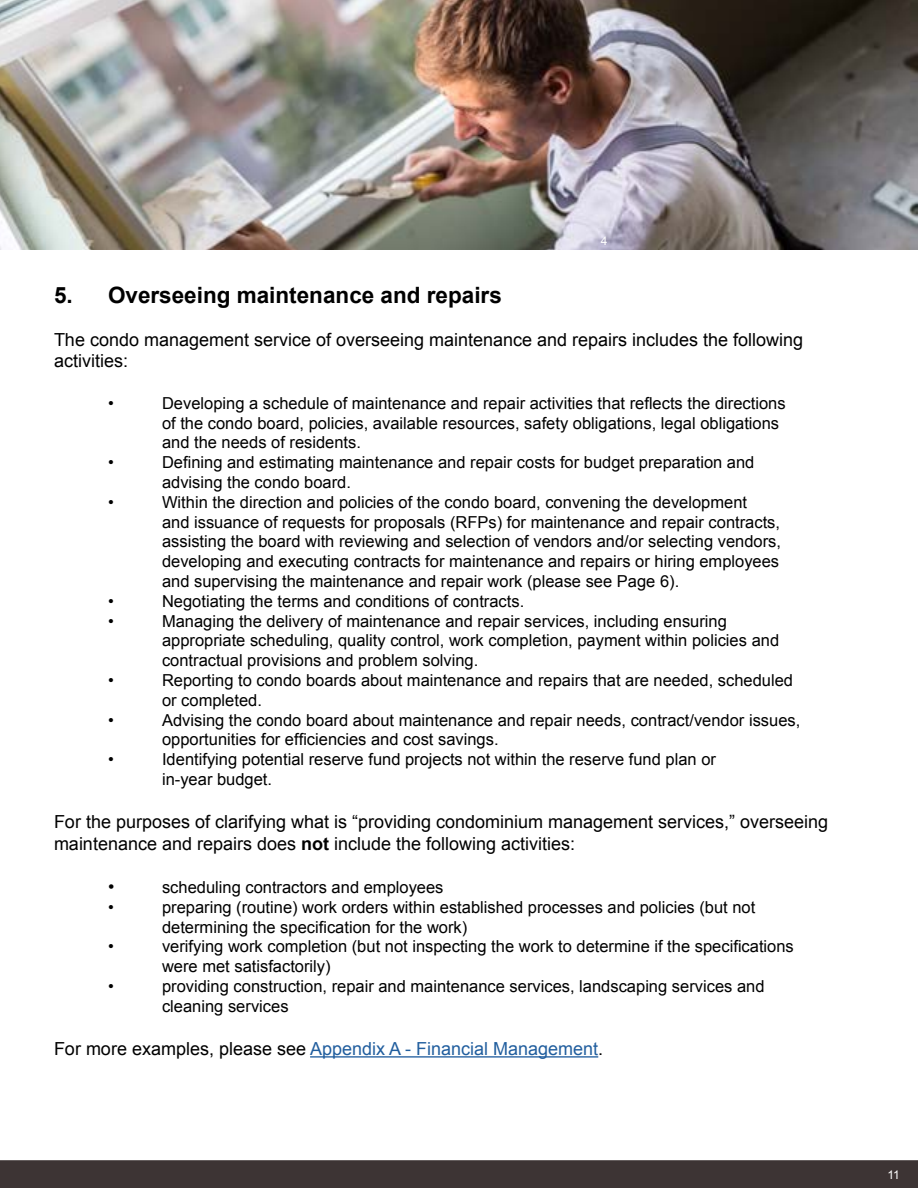
<style>
.page{position:relative;width:918px;height:1188px;background:#fff}
.page>*{position:absolute;margin:0;border:0;box-sizing:border-box;transform-origin:0 0}
.t1{font:700 22.5px "Arial";color:#000}
.t2{font:18px/21.6px "Arial";color:#000}
.t3{font:18px "Arial";color:#215e9e}
.t4{font:16.5px/19.8px "Arial";color:#000}
.t5{font:12px "Arial";color:#fff}
.s1{font-weight:700}
.s2{color:#000}
</style>
<div class="page">
<hr style="left:310px;top:1056px;width:288px;height:2px;background:#215e9e">
<img style="left:0;top:0;width:918px;height:250px">
<div style="left:1px;top:1161px;width:916px;height:26px;background:#3d3434"></div>
<div style="left:0;top:1160px;width:918px;height:28px;border:2px solid #3d3434"></div>
<p class="t5" style="left:601px;top:233px;width:8px">4</p>
<h1 class="t1" style="left:54px;top:280px;width:449px">5. Overseeing maintenance and repairs</h1>
<p class="t2" style="left:54px;top:329px;width:751px">The condo management service of overseeing maintenance and repairs includes the following activities:</p>
<p class="t4" style="left:108px;top:393px;width:7px">•</p>
<p class="t4" style="left:162px;top:393px;width:625px">Developing a schedule of maintenance and repair activities that reflects the directions of the condo board, policies, available resources, safety obligations, legal obligations and the needs of residents.</p>
<p class="t4" style="left:108px;top:453px;width:7px">•</p>
<p class="t4" style="left:162px;top:453px;width:594px">Defining and estimating maintenance and repair costs for budget preparation and advising the condo board.</p>
<p class="t4" style="left:108px;top:492px;width:7px">•</p>
<p class="t4" style="left:162px;top:492px;width:621px">Within the direction and policies of the condo board, convening the development<br>and issuance of requests for proposals (RFPs) for maintenance and repair contracts, assisting the board with reviewing and selection of vendors and/or selecting vendors, developing and executing contracts for maintenance and repairs or hiring employees and supervising the maintenance and repair work (please see Page 6).</p>
<p class="t4" style="left:108px;top:591px;width:7px">•</p>
<p class="t4" style="left:162px;top:591px;width:364px">Negotiating the terms and conditions of contracts.</p>
<p class="t4" style="left:108px;top:611px;width:7px">•</p>
<p class="t4" style="left:162px;top:611px;width:619px">Managing the delivery of maintenance and repair services, including ensuring appropriate scheduling, quality control, work completion, payment within policies and contractual provisions and problem solving.</p>
<p class="t4" style="left:108px;top:670px;width:7px">•</p>
<p class="t4" style="left:162px;top:670px;width:633px">Reporting to condo boards about maintenance and repairs that are needed, scheduled or completed.</p>
<p class="t4" style="left:108px;top:710px;width:7px">•</p>
<p class="t4" style="left:162px;top:710px;width:640px">Advising the condo board about maintenance and repair needs, contract/vendor issues, opportunities for efficiencies and cost savings.</p>
<p class="t4" style="left:108px;top:750px;width:7px">•</p>
<p class="t4" style="left:162px;top:750px;width:555px">Identifying potential reserve fund projects not within the reserve fund plan or in-year budget.</p>
<p class="t2" style="left:54px;top:811px;width:776px">For the purposes of clarifying what is “providing condominium management services,” overseeing maintenance and repairs does <span class="s1">not</span> include the following activities:</p>
<p class="t2" style="left:108px;top:876px;width:8px">•</p>
<p class="t4" style="left:162px;top:877px;width:283px">scheduling contractors and employees</p>
<p class="t4" style="left:108px;top:897px;width:7px">•</p>
<p class="t4" style="left:162px;top:897px;width:595px">preparing (routine) work orders within established processes and policies (but not determining the specification for the work)</p>
<p class="t4" style="left:108px;top:937px;width:7px">•</p>
<p class="t4" style="left:162px;top:937px;width:633px">verifying work completion (but not inspecting the work to determine if the specifications were met satisfactorily)</p>
<p class="t4" style="left:108px;top:976px;width:7px">•</p>
<p class="t4" style="left:162px;top:976px;width:604px">providing construction, repair and maintenance services, landscaping services and cleaning services</p>
<p class="t3" style="left:54px;top:1037px;width:551px"><span class="s2">For more examples, please see</span> Appendix A - Financial Management<span class="s2">.</span></p>
<p class="t5" style="left:887px;top:1167px;width:14px">11</p>
</div>
